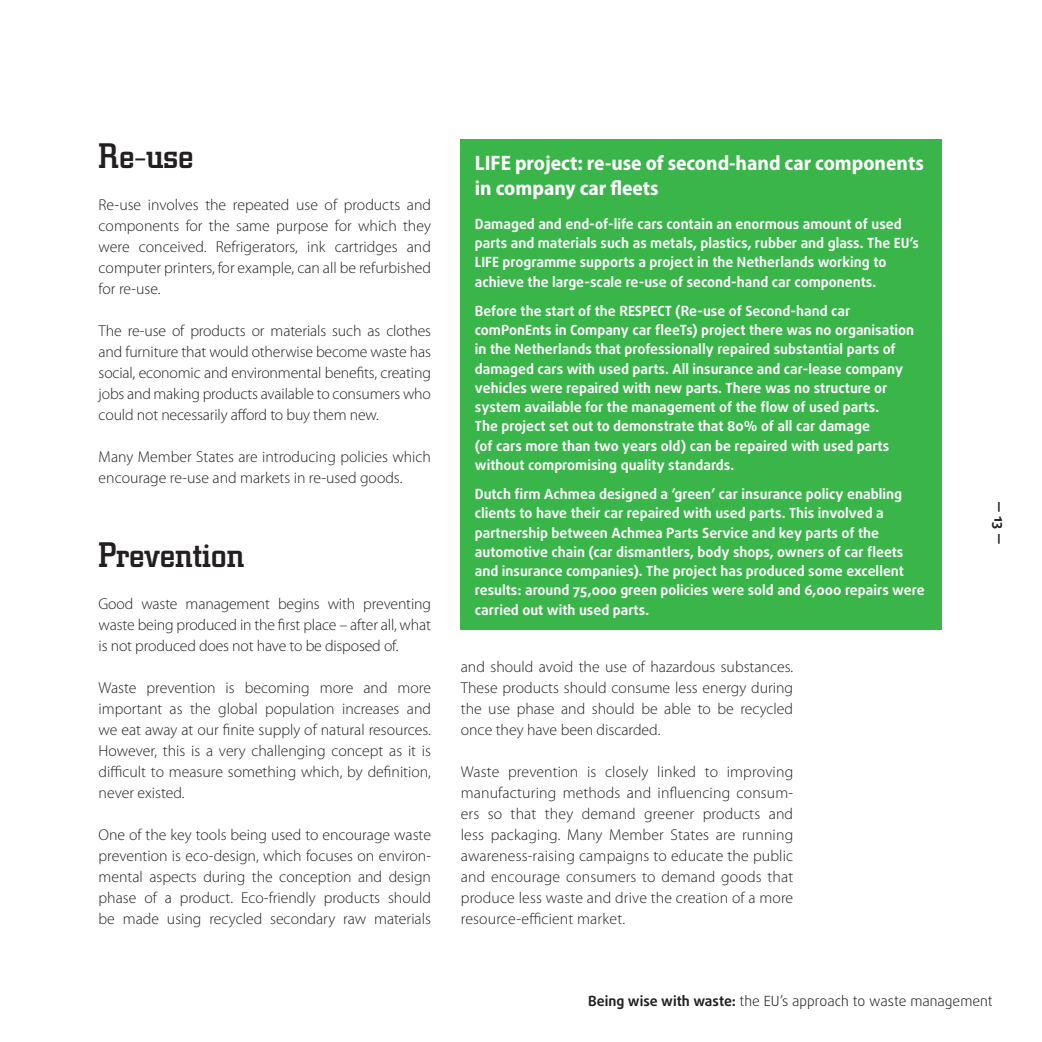
<style>
.page{position:relative;width:1042px;height:1042px;background:#fff}
.page>*{position:absolute;margin:0;border:0;box-sizing:border-box;transform-origin:0 0}
.t1{font:500 35px "City";color:#231f20}
.t2{font:700 semi-condensed 21px/25.2px "Myriad Pro";color:#fff}
.t3{font:300 15.75px/21px "Myriad Pro";color:#231f20;text-align:justify}
.t4{font:700 14px/19.2px "Daxline Pro";color:#fff}
.t5{font:300 14px "Daxline Pro";color:#231f20}
.t6{font:700 14px "Daxline Pro";color:#231f20}
.s1{font-weight:700}
</style>
<div class="page">
<div style="left:460px;top:139px;width:481px;height:490px;background:#39b54a"></div>
<h1 class="t1" style="left:99px;top:143px;width:96px">Re-use</h1>
<p class="t3" style="left:99px;top:196px;width:334px">Re-use involves the repeated use of products and components for the same purpose for which they were conceived. Refrigerators, ink cartridges and computer printers, for example, can all be refurbished for re-use.</p>
<p class="t3" style="left:99px;top:322px;width:334px">The re-use of products or materials such as clothes and furniture that would otherwise become waste has social, economic and environmental benefits, creating jobs and making products available to consumers who could not necessarily afford to buy them new.</p>
<p class="t3" style="left:99px;top:448px;width:334px">Many Member States are introducing policies which encourage re-use and markets in re-used goods.</p>
<h1 class="t1" style="left:99px;top:542px;width:147px">Prevention</h1>
<p class="t3" style="left:99px;top:595px;width:334px">Good waste management begins with preventing waste being produced in the first place – after all, what is not produced does not have to be disposed of.</p>
<p class="t3" style="left:99px;top:679px;width:334px">Waste prevention is becoming more and more important as the global population increases and we eat away at our finite supply of natural resources.<br>However, this is a very challenging concept as it is difficult to measure something which, by definition, never existed.</p>
<p class="t3" style="left:99px;top:826px;width:334px">One of the key tools being used to encourage waste prevention is eco-design, which focuses on environ&shy;mental aspects during the conception and design phase of a product. Eco-friendly products should be made using recycled secondary raw materials</p>
<h2 class="t2" style="left:475px;top:152px;width:450px">LIFE project: re-use of second-hand car components in company car fleets</h2>
<p class="t4" style="left:475px;top:216px;width:445px">Damaged and end-of-life cars contain an enormous amount of used parts and materials such as metals, plastics, rubber and glass. The EU’s LIFE programme supports a project in the Netherlands working to achieve the large-scale re-use of second-hand car components.</p>
<p class="t4" style="left:475px;top:303px;width:441px">Before the start of the RESPECT (Re-use of Second-hand car comPonEnts in Company car fleeTs) project there was no organisation in the Netherlands that professionally repaired substantial parts of damaged cars with used parts. All insurance and car-lease company vehicles were repaired with new parts. There was no structure or system available for the management of the flow of used parts.<br>The project set out to demonstrate that 80% of all car damage<br>(of cars more than two years old) can be repaired with used parts without compromising quality standards.</p>
<p class="t4" style="left:475px;top:486px;width:451px">Dutch firm Achmea designed a ‘green’ car insurance policy enabling clients to have their car repaired with used parts. This involved a partnership between Achmea Parts Service and key parts of the automotive chain (car dismantlers, body shops, owners of car fleets and insurance companies). The project has produced some excellent results: around 75,000 green policies were sold and 6,000 repairs were carried out with used parts.</p>
<p class="t3" style="left:460px;top:658px;width:334px">and should avoid the use of hazardous substances.<br>These products should consume less energy during the use phase and should be able to be recycled once they have been discarded.</p>
<p class="t3" style="left:460px;top:763px;width:334px">Waste prevention is closely linked to improving manufacturing methods and influencing consum&shy;ers so that they demand greener products and less packaging. Many Member States are running awareness-raising campaigns to educate the public and encourage consumers to demand goods that produce less waste and drive the creation of a more resource-efficient market.</p>
<p class="t6" style="left:1004px;top:501px;width:45px;rotate:90deg">— 13 —</p>
<p class="t5" style="left:588px;top:995px;width:405px"><span class="s1">Being wise with waste:</span> the EU’s approach to waste management</p>
</div>
